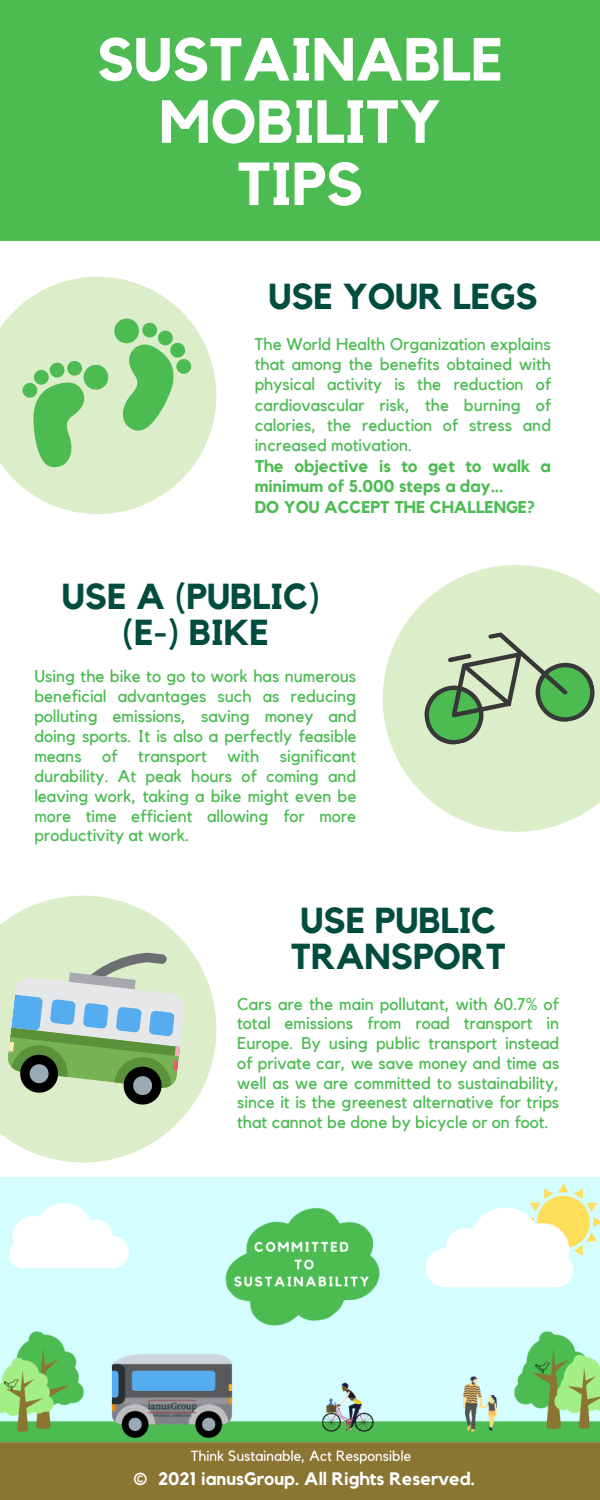
<style>
.page{position:relative;width:600px;height:1500px;background:#fff}
.page>*{position:absolute;margin:0;border:0;box-sizing:border-box;transform-origin:0 0}
.t1{font:700 60px "Kollektif";color:#fff}
.t2{font:700 36px/35.2px "Kollektif";color:#004d40}
.t3{font:700 18px "Kollektif";color:#fff}
.t4{font:17px/19.9px "Kollektif";color:#4bbb52;text-align:justify}
.t5{font:700 17px/20.4px "Kollektif";color:#4bbb52}
</style>
<div class="page">
<div style="left:0;top:0;width:600px;height:241px;background:#4bbb52"></div>
<svg style="left:0;top:277px;width:216px;height:237px;fill:#dcedc9"></svg>
<svg style="left:383px;top:565px;width:217px;height:267px;fill:#dcedc9"></svg>
<svg style="left:0;top:896px;width:216px;height:266px;fill:#dcedc9"></svg>
<svg style="left:418px;top:621px;width:182px;height:129px;background:#afcca3"></svg>
<svg style="left:6px;top:946px;width:180px;height:161px;background:#a6c1a9"></svg>
<svg style="left:21px;top:317px;width:171px;height:154px;background:#aedda3"></svg>
<img style="left:0;top:1178px;width:600px;height:322px">
<p class="t1" style="left:97px;top:32px;width:408px">SUSTAINABLE</p>
<p class="t1" style="left:159px;top:94px;width:283px">MOBILITY</p>
<p class="t1" style="left:237px;top:157px;width:127px">TIPS</p>
<p class="t2" style="left:268px;top:280px;width:271px">USE YOUR LEGS</p>
<p class="t4" style="left:255px;top:334px;width:298px;line-height:20.4px">The World Health Organization explains that among the benefits obtained with physical activity is the reduction of cardiovascular risk, the burning of calories, the reduction of stress and increased motivation.</p>
<p class="t5" style="left:255px;top:456px;width:298px">The objective is to get to walk a minimum of 5.000 steps a day...</p>
<p class="t5" style="left:255px;top:497px;width:282px">DO YOU ACCEPT THE CHALLENGE?</p>
<p class="t2" style="left:62px;top:580px;width:259px">USE A (PUBLIC)</p>
<p class="t2" style="left:122px;top:616px;width:148px">(E-) BIKE</p>
<p class="t4" style="left:34px;top:667px;width:324px">Using the bike to go to work has numerous beneficial advantages such as reducing polluting emissions, saving money and doing sports. It is also a perfectly feasible means of transport with significant durability. At peak hours of coming and leaving work, taking a bike might even be more time efficient allowing for more productivity at work.</p>
<p class="t2" style="left:291px;top:905px;width:216px">USE PUBLIC<br>TRANSPORT</p>
<p class="t4" style="left:237px;top:995px;width:324px">Cars are the main pollutant, with 60.7% of total emissions from road transport in Europe. By using public transport instead of private car, we save money and time as well as we are committed to sustainability, since it is the greenest alternative for trips that cannot be done by bicycle or on foot.</p>
<p class="t3" style="left:133px;top:1471px;width:344px">© 2021 ianusGroup. All Rights Reserved.</p>
</div>
